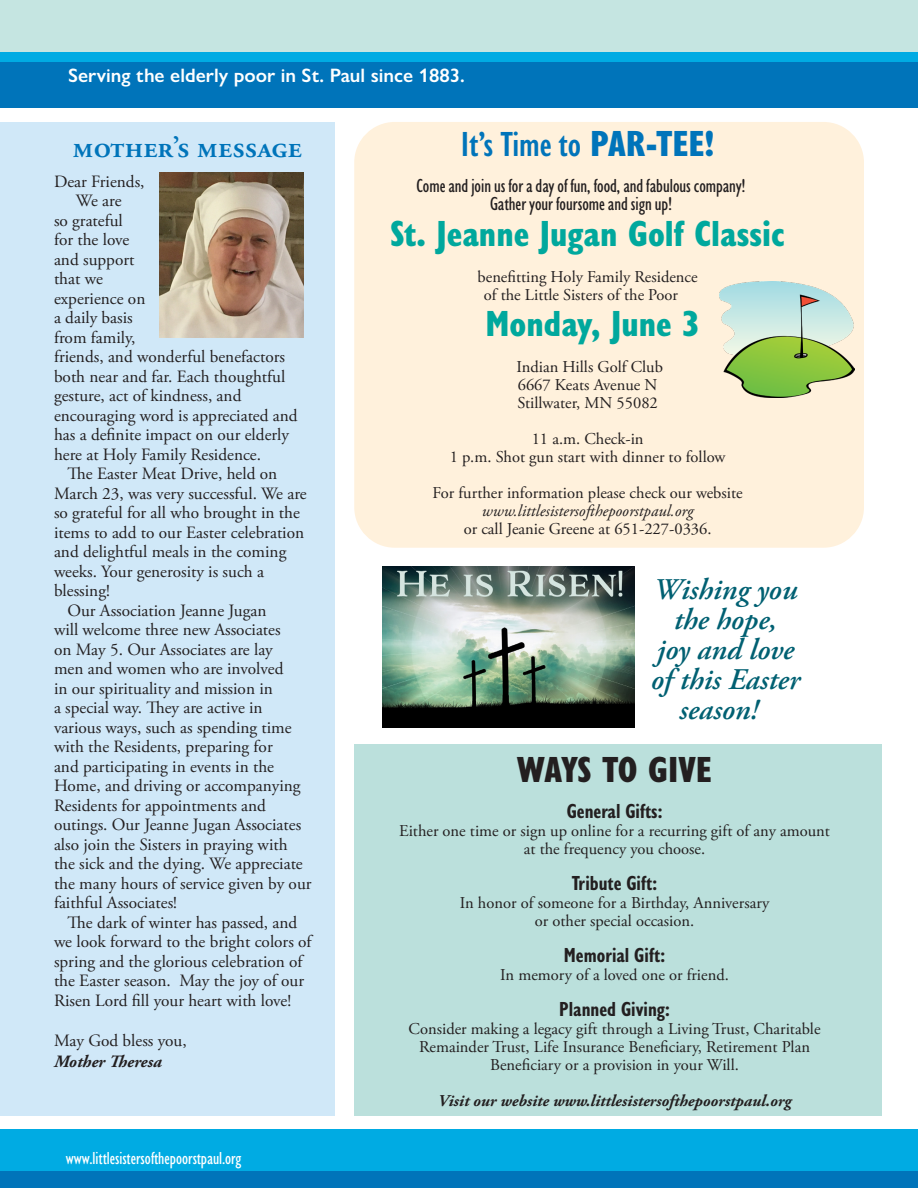
<style>
.page{position:relative;width:918px;height:1188px;background:#fff}
.page>*{position:absolute;margin:0;border:0;box-sizing:border-box;transform-origin:0 0}
.body{font:800 condensed 37.5px "Gill Sans Nova";color:#00a89d}
.body-2{font:800 condensed 37.5px "Gill Sans Nova";letter-spacing:-.015em;color:#231f20}
.body-3{font:600 condensed 36px "Gill Sans Nova";color:#0074ba}
.body-4{font:italic 600 30px/30px "Adobe Garamond Pro";color:#006072;text-align:center}
.t1{font:600 30px "Adobe Garamond Pro";color:#0074ba}
.body-5{font:700 condensed 21px "Gill Sans Nova";color:#231f20}
.body-6{font:500 condensed 19.5px "Gill Sans Nova";color:#231f20}
.t2{font:600 19.5px "Gill Sans Nova";color:#fff}
.t3{font:500 condensed 18px "Gill Sans Nova";color:#fff}
.body-7{font:17.25px/19.5px "Adobe Garamond Pro";color:#231f20}
.body-8{font:italic 700 17.25px "Adobe Garamond Pro";color:#231f20}
.body-9{font:16.5px/18px "Adobe Garamond Pro";color:#231f20;text-align:center}
.body-10{font:italic 700 16.5px "Adobe Garamond Pro";color:#231f20}
.body-11{font:italic 16.5px "Adobe Garamond Pro";color:#231f20}
.s1{font-weight:800;font-size:37.5px}
</style>
<div class="page">
<div style="left:0;top:0;width:918px;height:52px;background:#c5e5e1"></div>
<div style="left:0;top:52px;width:918px;height:13px;background:#00abe3"></div>
<div style="left:0;top:63px;width:918px;height:45px;background:#0074ba"></div>
<div style="left:0;top:1168px;width:918px;height:20px;background:#0074ba"></div>
<div style="left:0;top:1129px;width:918px;height:41px;background:#00abe3"></div>
<div style="left:354px;top:122px;width:510px;height:426px;background:#fff1dc;border-radius:40px"></div>
<img style="left:720px;top:281px;width:134px;height:116px">
<div style="left:354px;top:744px;width:527px;height:372px;background:#bbe0dc"></div>
<div style="left:0;top:122px;width:335px;height:994px;background:#d0e8f8"></div>
<img style="left:160px;top:173px;width:144px;height:165px">
<img style="left:382px;top:567px;width:252px;height:160px">
<p class="t2" style="left:68px;top:63px;width:398px">Serving the elderly poor in St. Paul since 1883.</p>
<p class="t1" style="left:73px;top:130px;width:231px">mother’s message</p>
<p class="body-7" style="left:54px;top:172px;width:92px">Dear Friends,</p>
<p class="body-7" style="left:54px;top:192px;width:245px;text-indent:22px">We are<br>so grateful<br>for the love<br>and support<br>that we<br>experience on<br>a daily basis<br>from family,<br>friends, and wonderful benefactors both near and far. Each thoughtful gesture, act of kindness, and encouraging word is appreciated and has a definite impact on our elderly here at Holy Family Residence.</p>
<p class="body-7" style="left:54px;top:465px;width:254px;text-indent:14px">The Easter Meat Drive, held on<br>March 23, was very successful. We are so grateful for all who brought in the items to add to our Easter celebration and delightful meals in the coming weeks. Your generosity is such a blessing!</p>
<p class="body-7" style="left:54px;top:601px;width:259px;text-indent:14px">Our Association Jeanne Jugan<br>will welcome three new Associates<br>on May 5. Our Associates are lay<br>men and women who are involved<br>in our spirituality and mission in<br>a special way. They are active in various ways, such as spending time with the Residents, preparing for<br>and participating in events in the Home, and driving or accompanying Residents for appointments and outings. Our Jeanne Jugan Associates also join the Sisters in praying with the sick and the dying. We appreciate the many hours of service given by our faithful Associates!</p>
<p class="body-7" style="left:54px;top:913px;width:259px;text-indent:14px">The dark of winter has passed, and we look forward to the bright colors of spring and the glorious celebration of the Easter season. May the joy of our Risen Lord fill your heart with love!</p>
<p class="body-7" style="left:54px;top:1032px;width:134px">May God bless you,</p>
<p class="body-8" style="left:54px;top:1052px;width:109px">Mother Theresa</p>
<p class="t3" style="left:66px;top:1146px;width:177px">www.littlesistersofthepoorstpaul.org</p>
<p class="body-3" style="left:461px;top:121px;width:254px">It’s Time to <span class="s1">PAR-TEE!</span></p>
<p class="body-6" style="left:416px;top:173px;width:331px">Come and join us for a day of fun, food, and fabulous company!</p>
<p class="body-6" style="left:490px;top:191px;width:183px">Gather your foursome and sign up!</p>
<p class="body" style="left:391px;top:208px;width:396px">St. Jeanne Jugan Golf Classic</p>
<p class="body-9" style="left:484px;top:268px;width:215px;text-align:left;text-indent:-6px">benefitting Holy Family Residence of the Little Sisters of the Poor</p>
<p class="body" style="left:486px;top:298px;width:216px">Monday, June 3</p>
<p class="body-9" style="left:516px;top:358px;width:148px">Indian Hills Golf Club</p>
<p class="body-9" style="left:518px;top:376px;width:141px">6667 Keats Avenue N</p>
<p class="body-9" style="left:517px;top:394px;width:142px">Stillwater, MN 55082</p>
<p class="body-9" style="left:532px;top:430px;width:113px">11 a.m. Check-in</p>
<p class="body-9" style="left:450px;top:448px;width:277px">1 p.m. Shot gun start with dinner to follow</p>
<p class="body-9" style="left:433px;top:484px;width:312px">For further information please check our website</p>
<p class="body-11" style="left:482px;top:501px;width:213px">www.littlesistersofthepoorstpaul.org</p>
<p class="body-9" style="left:464px;top:520px;width:249px">or call Jeanie Greene at 651-227-0336.</p>
<p class="body-4" style="left:653px;top:575px;width:145px">Wishing you</p>
<p class="body-4" style="left:674px;top:605px;width:105px">the hope,</p>
<p class="body-4" style="left:657px;top:635px;width:139px">joy and love</p>
<p class="body-4" style="left:651px;top:665px;width:151px">of this Easter season!</p>
<p class="body-2" style="left:517px;top:744px;width:197px">WAYS TO GIVE</p>
<p class="body-5" style="left:567px;top:797px;width:97px">General Gifts:</p>
<p class="body-9" style="left:399px;top:822px;width:432px">Either one time or sign up online for a recurring gift of any amount at the frequency you choose.</p>
<p class="body-5" style="left:572px;top:869px;width:87px">Tribute Gift:</p>
<p class="body-9" style="left:460px;top:894px;width:311px">In honor of someone for a Birthday, Anniversary</p>
<p class="body-9" style="left:535px;top:912px;width:161px">or other special occasion.</p>
<p class="body-5" style="left:564px;top:941px;width:103px">Memorial Gift:</p>
<p class="body-9" style="left:500px;top:966px;width:230px">In memory of a loved one or friend.</p>
<p class="body-5" style="left:559px;top:995px;width:112px">Planned Giving:</p>
<p class="body-9" style="left:409px;top:1020px;width:413px">Consider making a legacy gift through a Living Trust, Charitable<br>Remainder Trust, Life Insurance Beneficiary, Retirement Plan<br>Beneficiary or a provision in your Will.</p>
<p class="body-10" style="left:438px;top:1091px;width:355px">Visit our website www.littlesistersofthepoorstpaul.org</p>
</div>
